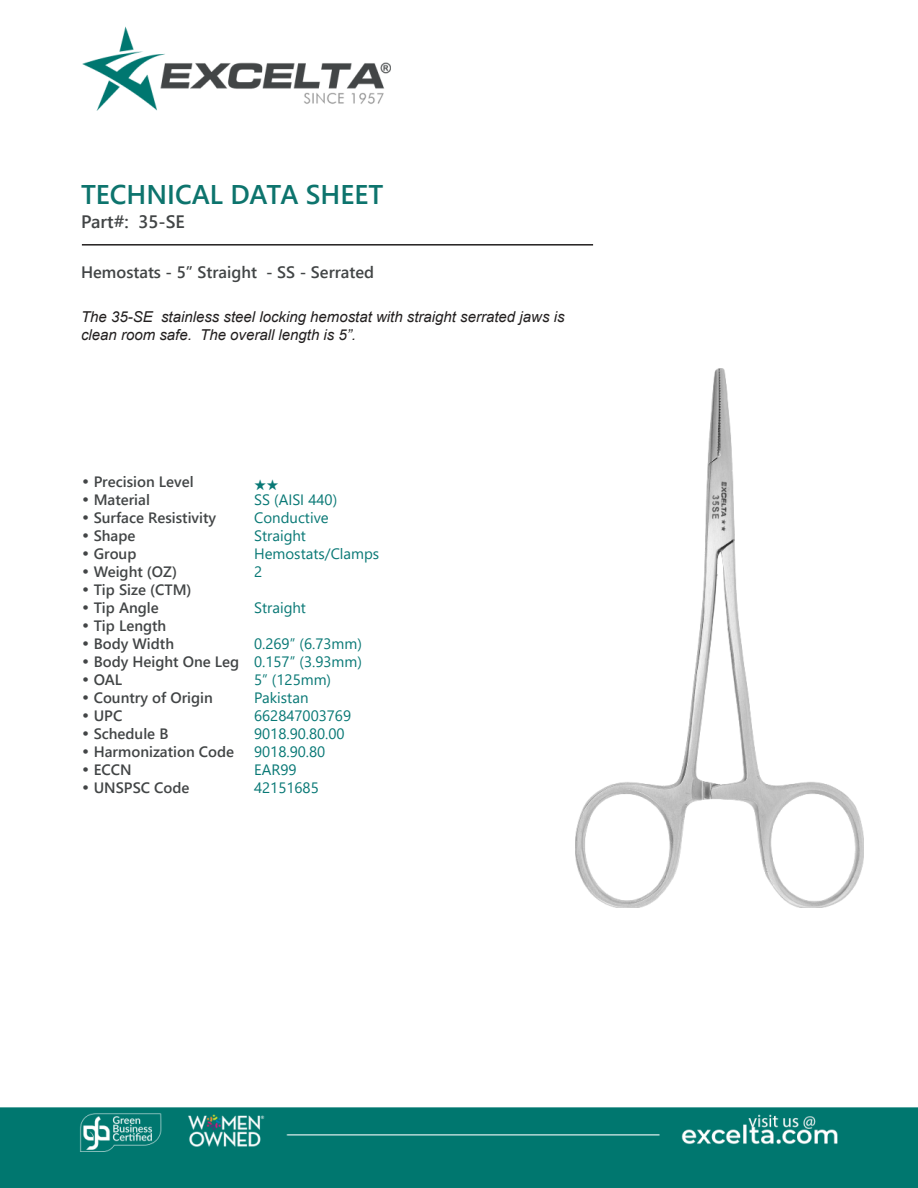
<style>
.page{position:relative;width:918px;height:1188px;background:#fff}
.page>*{position:absolute;margin:0;border:0;box-sizing:border-box;transform-origin:0 0}
.t1{font:700 27px "Yu Gothic UI";color:#0d746d}
.t2{font:700 18px "Yu Gothic UI";color:#424546}
.t3{font:700 16.5px "Yu Gothic UI";color:#424546}
.t4{font:700 15px "Yu Gothic UI";color:#424546}
.t5{font:15px "Yu Gothic UI";color:#087875}
.t6{font:italic 15px/18px "Arial";color:#221f1f}
.s1{font-family:"Century Gothic";font-weight:400}
.s2{font-weight:400;color:#087875}
</style>
<div class="page">
<img style="left:0;top:26px;width:918px;height:1162px">
<img style="left:576px;top:368px;width:288px;height:540px">
<hr style="left:82px;top:244px;width:511px;height:2px;background:#221f1f">
<svg style="left:255px;top:479px;width:23px;height:11px"></svg>
<h1 class="t1" style="left:81px;top:183px;width:304px">TECHNICAL DATA SHEET</h1>
<p class="t2" style="left:81px;top:215px;width:105px">Part#: 35-SE</p>
<p class="t3" style="left:81px;top:265px;width:295px">Hemostats - 5” Straight - SS - Serrated</p>
<p class="t6" style="left:81px;top:308px;width:485px">The 35-SE stainless steel locking hemostat with straight serrated jaws is clean room safe. The overall length is 5”.</p>
<p class="t4" style="left:81px;top:475px;width:114px"><span class="s1">•</span> Precision Level</p>
<p class="t4" style="left:81px;top:493px;width:70px"><span class="s1">•</span> Material</p>
<p class="t5" style="left:254px;top:494px;width:85px">SS (AISI 440)</p>
<p class="t4" style="left:81px;top:511px;width:137px"><span class="s1">•</span> Surface Resistivity</p>
<p class="t5" style="left:254px;top:512px;width:76px">Conductive</p>
<p class="t4" style="left:81px;top:529px;width:56px"><span class="s1">•</span> Shape</p>
<p class="t5" style="left:254px;top:530px;width:53px">Straight</p>
<p class="t4" style="left:81px;top:547px;width:57px"><span class="s1">•</span> Group</p>
<p class="t5" style="left:254px;top:548px;width:127px">Hemostats/Clamps</p>
<p class="t4" style="left:81px;top:565px;width:98px"><span class="s1">•</span> Weight (OZ)</p>
<p class="t5" style="left:254px;top:566px;width:10px">2</p>
<p class="t4" style="left:81px;top:583px;width:112px"><span class="s1">•</span> Tip Size (CTM)</p>
<p class="t4" style="left:81px;top:601px;width:79px"><span class="s1">•</span> Tip Angle</p>
<p class="t5" style="left:254px;top:602px;width:53px">Straight</p>
<p class="t4" style="left:81px;top:619px;width:87px"><span class="s1">•</span> Tip Length</p>
<p class="t4" style="left:81px;top:637px;width:95px"><span class="s1">•</span> Body Width</p>
<p class="t5" style="left:254px;top:638px;width:109px">0.269” (6.73mm)</p>
<p class="t4" style="left:81px;top:655px;width:282px"><span class="s1">•</span> Body Height One Leg <span class="s2">0.157” (3.93mm)</span></p>
<p class="t4" style="left:81px;top:673px;width:43px"><span class="s1">•</span> OAL</p>
<p class="t5" style="left:254px;top:674px;width:78px">5” (125mm)</p>
<p class="t4" style="left:81px;top:691px;width:133px"><span class="s1">•</span> Country of Origin</p>
<p class="t5" style="left:254px;top:692px;width:56px">Pakistan</p>
<p class="t4" style="left:81px;top:709px;width:43px"><span class="s1">•</span> UPC</p>
<p class="t5" style="left:254px;top:710px;width:99px">662847003769</p>
<p class="t4" style="left:81px;top:727px;width:89px"><span class="s1">•</span> Schedule B</p>
<p class="t5" style="left:254px;top:728px;width:92px">9018.90.80.00</p>
<p class="t4" style="left:81px;top:745px;width:155px"><span class="s1">•</span> Harmonization Code</p>
<p class="t5" style="left:254px;top:746px;width:73px">9018.90.80</p>
<p class="t4" style="left:81px;top:763px;width:52px"><span class="s1">•</span> ECCN</p>
<p class="t5" style="left:254px;top:764px;width:44px">EAR99</p>
<p class="t4" style="left:81px;top:781px;width:110px"><span class="s1">•</span> UNSPSC Code</p>
<p class="t5" style="left:254px;top:782px;width:66px">42151685</p>
</div>
